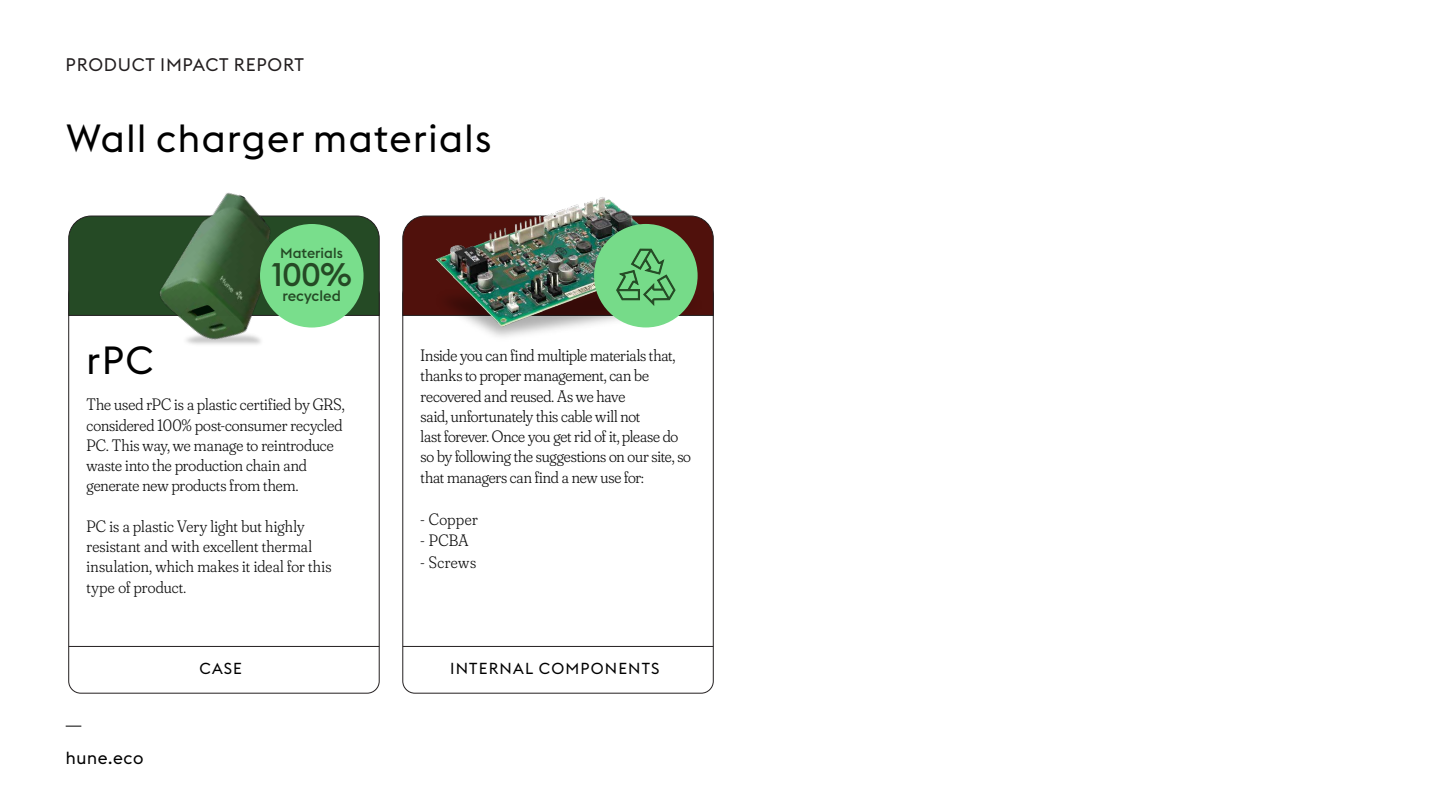
<style>
.page{position:relative;width:1440px;height:810px;background:#fff}
.page>*{position:absolute;margin:0;border:0;box-sizing:border-box;transform-origin:0 0}
.t1{font:38.78px "Euclid Flex";letter-spacing:.04em;color:#000}
.t2{font:500 32.25px "Euclid Flex";color:#254a25}
.t3{font:18px "Euclid Flex";letter-spacing:.04em;color:#231f20}
.t4{font:17.33px "Euclid Flex";letter-spacing:.04em;color:#000}
.t5{font:300 16.5px/20.2px "Fraunces 144 pt Soft";color:#0f0f0f}
.t6{font:15.75px "Euclid Flex";letter-spacing:.075em;color:#000}
.t7{font:500 14.92px "Euclid Flex";color:#254a25}
.t8{font:500 14.48px "Euclid Flex";color:#254a25}
</style>
<div class="page">
<svg style="left:66px;top:726px;width:15px;height:1px"></svg>
<hr style="left:69px;top:646px;width:310px;height:1px;background:#231f20">
<hr style="left:403px;top:646px;width:310px;height:1px;background:#231f20">
<img style="left:460px;top:197px;width:218px;height:140px">
<div style="left:594px;top:224px;width:104px;height:103px;background:#76db89;border-radius:50%"></div>
<img style="left:402px;top:215px;width:312px;height:101px">
<img style="left:178px;top:192px;width:103px;height:153px">
<svg style="left:68px;top:215px;width:312px;height:101px;background:#335532"></svg>
<div style="left:260px;top:224px;width:104px;height:104px;background:#79de8c;border-radius:50%"></div>
<p class="t3" style="left:66px;top:54px;width:240px">PRODUCT IMPACT REPORT</p>
<h1 class="t1" style="left:67px;top:116px;width:427px">Wall charger materials</h1>
<h1 class="t1" style="left:87px;top:338px;width:69px">rPC</h1>
<p class="t8" style="left:280px;top:245px;width:64px">Materials</p>
<h2 class="t2" style="left:272px;top:256px;width:82px">100%</h2>
<p class="t7" style="left:282px;top:287px;width:60px">recycled</p>
<p class="t5" style="left:87px;top:393px;width:259px">The used rPC is a plastic certified by GRS, considered 100% post-consumer recycled PC. This way, we manage to reintroduce waste into the production chain and generate new products from them.</p>
<p class="t5" style="left:87px;top:515px;width:246px">PC is a plastic Very light but highly resistant and with excellent thermal insulation, which makes it ideal for this type of product.</p>
<p class="t4" style="left:66px;top:748px;width:79px">hune.eco</p>
<p class="t6" style="left:199px;top:660px;width:44px">CASE</p>
<p class="t5" style="left:421px;top:344px;width:272px">Inside you can find multiple materials that, thanks to proper management, can be recovered and reused. As we have<br>said, unfortunately this cable will not<br>last forever. Once you get rid of it, please do so by following the suggestions on our site, so that managers can find a new use for:</p>
<p class="t5" style="left:421px;top:508px;width:58px">- Copper</p>
<p class="t5" style="left:421px;top:529px;width:49px">- PCBA</p>
<p class="t5" style="left:421px;top:551px;width:57px">- Screws</p>
<p class="t6" style="left:450px;top:660px;width:211px">INTERNAL COMPONENTS</p>
</div>
